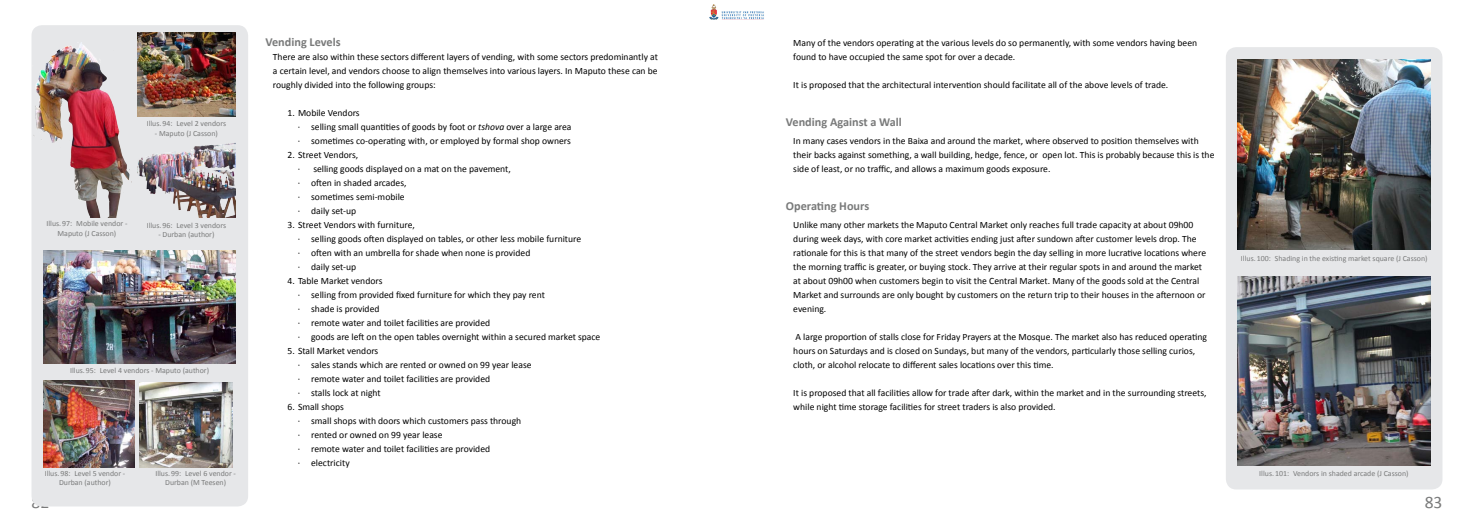
<style>
.page{position:relative;width:1474px;height:521px;background:#fff}
.page>*{position:absolute;margin:0;border:0;box-sizing:border-box;transform-origin:0 0}
.t1{font:17.5px "Calibri";color:#797a7a}
.Heading_3{font:700 12.25px "Calibri";color:#797a7a}
.List_Paragraph_2{font:9.62px/14px "Calibri";color:#000}
.List_Paragraph_numbe{font:9.62px "Calibri";color:#000}
.illustration_text_st{font:7.88px/9.6px "Calibri";color:#797a7a;text-align:center}
.s1{font-style:italic}
</style>
<div class="page">
<div style="left:32px;top:25px;width:216px;height:481px;background:#e6e7e9;border-radius:10px"></div>
<img style="left:33px;top:43px;width:97px;height:174px">
<img style="left:137px;top:32px;width:99px;height:84px">
<img style="left:137px;top:143px;width:99px;height:75px">
<img style="left:44px;top:250px;width:192px;height:114px">
<img style="left:140px;top:382px;width:92px;height:86px">
<img style="left:43px;top:380px;width:92px;height:88px">
<div style="left:1225px;top:47px;width:217px;height:442px;background:#e6e7e9;border-radius:10px"></div>
<img style="left:1237px;top:277px;width:192px;height:188px">
<img style="left:1237px;top:59px;width:193px;height:190px">
<img style="left:709px;top:4px;width:55px;height:15px">
<p class="illustration_text_st" style="left:147px;top:119px;width:81px">Illus. 94: Level 2 vendors</p>
<p class="illustration_text_st" style="left:155px;top:128px;width:64px">- Maputo (J Casson)</p>
<p class="illustration_text_st" style="left:46px;top:218px;width:82px">Illus. 97: Mobile vendor -<br>Maputo (J Casson)</p>
<p class="illustration_text_st" style="left:147px;top:220px;width:81px">Illus. 96: Level 3 vendors</p>
<p class="illustration_text_st" style="left:158px;top:229px;width:58px">- Durban (author)</p>
<p class="illustration_text_st" style="left:70px;top:365px;width:140px">Illus. 95: Level 4 vendors - Maputo (author)</p>
<p class="illustration_text_st" style="left:45px;top:468px;width:82px">Illus. 98: Level 5 vendor -<br>Durban (author)</p>
<p class="illustration_text_st" style="left:155px;top:468px;width:82px">Illus. 99: Level 6 vendor -<br>Durban (M Teesen)</p>
<p class="Heading_3" style="left:265px;top:34px;width:77px">Vending Levels</p>
<p class="List_Paragraph_2" style="left:273px;top:49px;width:386px;text-align:justify">There are also within these sectors different layers of vending, with some sectors predominantly at a certain level, and vendors choose to align themselves into various layers. In Maputo these can be roughly divided into the following groups:</p>
<p class="List_Paragraph_numbe" style="left:287px;top:106px;width:74px">1. Mobile Vendors</p>
<p class="List_Paragraph_2" style="left:298px;top:119px;width:275px">· selling small quantities of goods by foot or <span class="s1">tshova</span> over a large area</p>
<p class="List_Paragraph_2" style="left:298px;top:133px;width:274px">· sometimes co-operating with, or employed by formal shop owners</p>
<p class="List_Paragraph_numbe" style="left:287px;top:148px;width:72px">2. Street Vendors,</p>
<p class="List_Paragraph_2" style="left:298px;top:161px;width:215px">· selling goods displayed on a mat on the pavement,</p>
<p class="List_Paragraph_2" style="left:298px;top:175px;width:110px">· often in shaded arcades,</p>
<p class="List_Paragraph_2" style="left:298px;top:189px;width:108px">· sometimes semi-mobile</p>
<p class="List_Paragraph_2" style="left:298px;top:203px;width:60px">· daily set-up</p>
<p class="List_Paragraph_numbe" style="left:287px;top:218px;width:129px">3. Street Vendors with furniture,</p>
<p class="List_Paragraph_2" style="left:298px;top:231px;width:285px">· selling goods often displayed on tables, or other less mobile furniture</p>
<p class="List_Paragraph_2" style="left:298px;top:245px;width:234px">· often with an umbrella for shade when none is provided</p>
<p class="List_Paragraph_2" style="left:298px;top:259px;width:60px">· daily set-up</p>
<p class="List_Paragraph_numbe" style="left:287px;top:274px;width:96px">4. Table Market vendors</p>
<p class="List_Paragraph_2" style="left:298px;top:287px;width:249px">· selling from provided fixed furniture for which they pay rent</p>
<p class="List_Paragraph_2" style="left:298px;top:301px;width:83px">· shade is provided</p>
<p class="List_Paragraph_2" style="left:298px;top:315px;width:194px">· remote water and toilet facilities are provided</p>
<p class="List_Paragraph_2" style="left:298px;top:329px;width:304px">· goods are left on the open tables overnight within a secured market space</p>
<p class="List_Paragraph_numbe" style="left:287px;top:344px;width:92px">5. Stall Market vendors</p>
<p class="List_Paragraph_2" style="left:298px;top:357px;width:235px">· sales stands which are rented or owned on 99 year lease</p>
<p class="List_Paragraph_2" style="left:298px;top:371px;width:194px">· remote water and toilet facilities are provided</p>
<p class="List_Paragraph_2" style="left:298px;top:385px;width:84px">· stalls lock at night</p>
<p class="List_Paragraph_numbe" style="left:287px;top:400px;width:58px">6. Small shops</p>
<p class="List_Paragraph_2" style="left:298px;top:413px;width:225px">· small shops with doors which customers pass through</p>
<p class="List_Paragraph_2" style="left:298px;top:427px;width:146px">· rented or owned on 99 year lease</p>
<p class="List_Paragraph_2" style="left:298px;top:441px;width:194px">· remote water and toilet facilities are provided</p>
<p class="List_Paragraph_2" style="left:298px;top:455px;width:53px">· electricity</p>
<p class="List_Paragraph_2" style="left:793px;top:35px;width:405px">Many of the vendors operating at the various levels do so permanently, with some vendors having been found to have occupied the same spot for over a decade.</p>
<p class="List_Paragraph_2" style="left:793px;top:77px;width:376px">It is proposed that the architectural intervention should facilitate all of the above levels of trade.</p>
<p class="Heading_3" style="left:786px;top:114px;width:118px">Vending Against a Wall</p>
<p class="List_Paragraph_2" style="left:793px;top:133px;width:422px">In many cases vendors in the Baixa and around the market, where observed to position themselves with their backs against something, a wall building, hedge, fence, or open lot. This is probably because this is the side of least, or no traffic, and allows a maximum goods exposure.</p>
<p class="Heading_3" style="left:786px;top:198px;width:85px">Operating Hours</p>
<p class="List_Paragraph_2" style="left:793px;top:217px;width:414px">Unlike many other markets the Maputo Central Market only reaches full trade capacity at about 09h00 during week days, with core market activities ending just after sundown after customer levels drop. The rationale for this is that many of the street vendors begin the day selling in more lucrative locations where the morning traffic is greater, or buying stock. They arrive at their regular spots in and around the market at about 09h00 when customers begin to visit the Central Market. Many of the goods sold at the Central Market and surrounds are only bought by customers on the return trip to their houses in the afternoon or evening.</p>
<p class="List_Paragraph_2" style="left:793px;top:329px;width:415px">A large proportion of stalls close for Friday Prayers at the Mosque. The market also has reduced operating hours on Saturdays and is closed on Sundays, but many of the vendors, particularly those selling curios, cloth, or alcohol relocate to different sales locations over this time.</p>
<p class="List_Paragraph_2" style="left:793px;top:385px;width:415px">It is proposed that all facilities allow for trade after dark, within the market and in the surrounding streets, while night time storage facilities for street traders is also provided.</p>
<p class="illustration_text_st" style="left:1240px;top:253px;width:188px">Illus. 100: Shading in the existing market square (J Casson)</p>
<p class="illustration_text_st" style="left:1259px;top:468px;width:151px">Illus. 101: Vendors in shaded arcade (J Casson)</p>
<h1 class="t1" style="left:32px;top:491px;width:19px">82</h1>
<h1 class="t1" style="left:1424px;top:491px;width:19px">83</h1>
</div>
